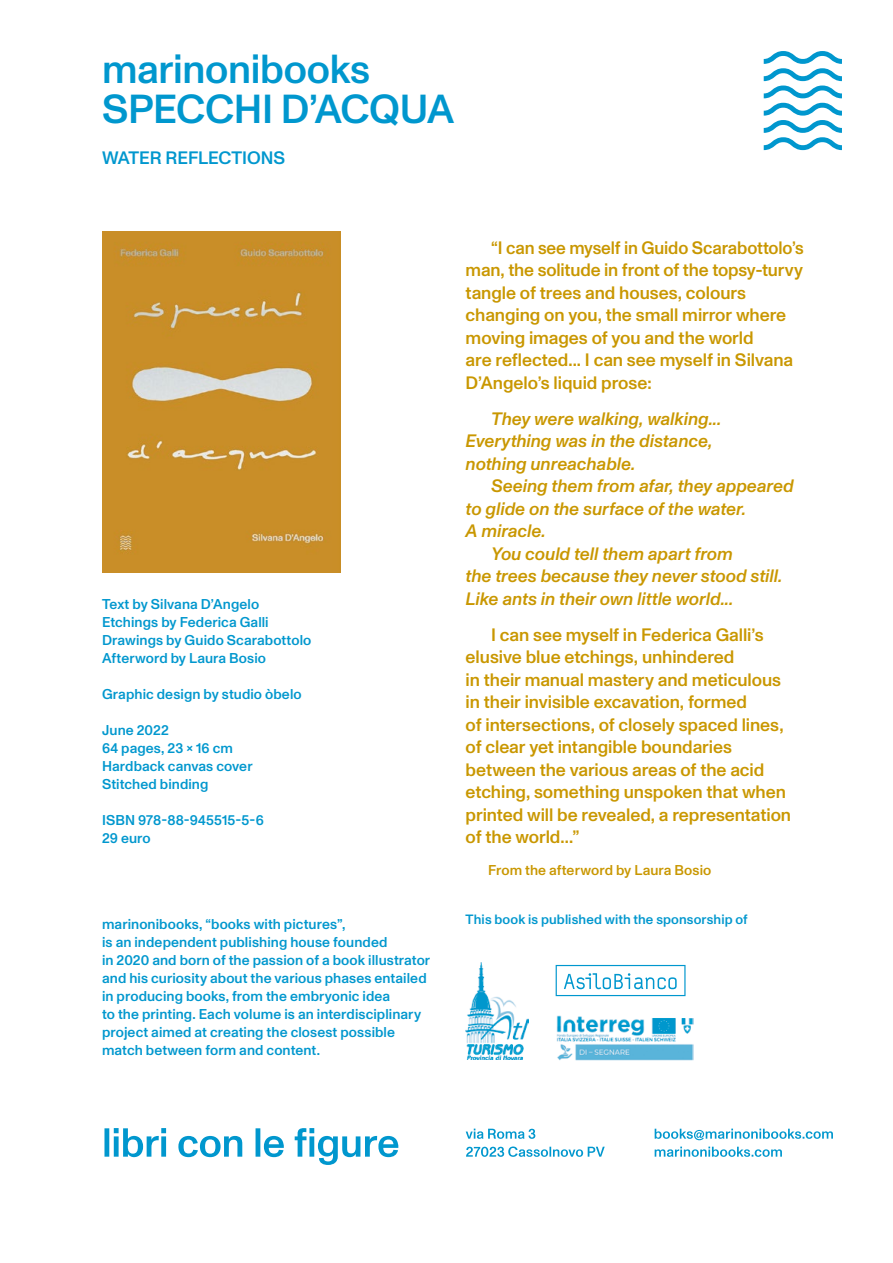
<style>
.page{position:relative;width:893px;height:1263px;background:#fff}
.page>*{position:absolute;margin:0;border:0;box-sizing:border-box;transform-origin:0 0}
.t1{font:500 40.5px/40.5px "Monument Grotesk";letter-spacing:-.005em;color:#0097ce}
.t2{font:500 18px/22.5px "Monument Grotesk";letter-spacing:-.005em;color:#c99700}
.t3{font:italic 500 18px/22.5px "Monument Grotesk";color:#c99700}
.t4{font:500 18px "Monument Grotesk";letter-spacing:-.005em;color:#0097ce}
.t5{font:500 14.25px/18px "Monument Grotesk";letter-spacing:.005em;color:#0097ce}
.t6{font:500 14.25px "Monument Grotesk";letter-spacing:.005em;color:#c99700}
.t7{font:500 13.5px "Monument Grotesk";letter-spacing:.01em;color:#0097ce}
</style>
<div class="page">
<svg style="left:104px;top:1128px;width:294px;height:37px"></svg>
<svg style="left:466px;top:1146px;width:139px;height:11px"></svg>
<svg style="left:466px;top:1128px;width:69px;height:11px"></svg>
<svg style="left:764px;top:51px;width:78px;height:99px"></svg>
<svg style="left:655px;top:1146px;width:127px;height:11px"></svg>
<svg style="left:655px;top:1128px;width:178px;height:12px"></svg>
<img style="left:102px;top:231px;width:238px;height:342px">
<svg style="left:556px;top:965px;width:129px;height:31px"></svg>
<img style="left:466px;top:963px;width:62px;height:96px">
<img style="left:556px;top:1015px;width:137px;height:45px">
<h1 class="t1" style="left:102px;top:46px;width:354px">marinonibooks<br>SPECCHI D’ACQUA</h1>
<p class="t4" style="left:102px;top:144px;width:185px">WATER REFLECTIONS</p>
<p class="t5" style="left:102px;top:594px;width:211px">Text by Silvana D’Angelo<br>Etchings by Federica Galli<br>Drawings by Guido Scarabottolo<br>Afterword by Laura Bosio</p>
<p class="t5" style="left:102px;top:684px;width:201px">Graphic design by studio òbelo</p>
<p class="t5" style="left:102px;top:720px;width:152px">June 2022<br>64 pages, 23 x 16 cm<br>Hardback canvas cover<br>Stitched binding</p>
<p class="t5" style="left:102px;top:810px;width:163px">ISBN 978-88-945515-5-6<br>29 euro</p>
<p class="t5" style="left:102px;top:914px;width:330px">marinonibooks, “books with pictures”,<br>is an independent publishing house founded<br>in 2020 and born of the passion of a book illustrator and his curiosity about the various phases entailed in producing books, from the embryonic idea<br>to the printing. Each volume is an interdisciplinary project aimed at creating the closest possible match between form and content.</p>
<p class="t2" style="left:466px;top:235px;width:340px;text-indent:26px">“I can see myself in Guido Scarabottolo’s man, the solitude in front of the topsy-turvy tangle of trees and houses, colours changing on you, the small mirror where moving images of you and the world<br>are reflected... I can see myself in Silvana D’Angelo’s liquid prose:</p>
<p class="t3" style="left:466px;top:406px;width:257px;text-indent:26px">They were walking, walking...<br>Everything was in the distance, nothing unreachable.</p>
<p class="t3" style="left:491px;top:474px;width:304px">Seeing them from afar, they appeared</p>
<p class="t3" style="left:466px;top:496px;width:282px">to glide on the surface of the water.</p>
<p class="t3" style="left:466px;top:519px;width:82px">A miracle.</p>
<p class="t3" style="left:491px;top:541px;width:243px">You could tell them apart from</p>
<p class="t3" style="left:466px;top:564px;width:318px">the trees because they never stood still.</p>
<p class="t3" style="left:466px;top:586px;width:269px">Like ants in their own little world...</p>
<p class="t2" style="left:466px;top:622px;width:327px;text-indent:26px">I can see myself in Federica Galli’s elusive blue etchings, unhindered<br>in their manual mastery and meticulous in their invisible excavation, formed<br>of intersections, of closely spaced lines, of clear yet intangible boundaries between the various areas of the acid etching, something unspoken that when printed will be revealed, a representation of the world...”</p>
<p class="t6" style="left:488px;top:859px;width:225px">From the afterword by Laura Bosio</p>
<p class="t7" style="left:466px;top:910px;width:284px">This book is published with the sponsorship of</p>
</div>
